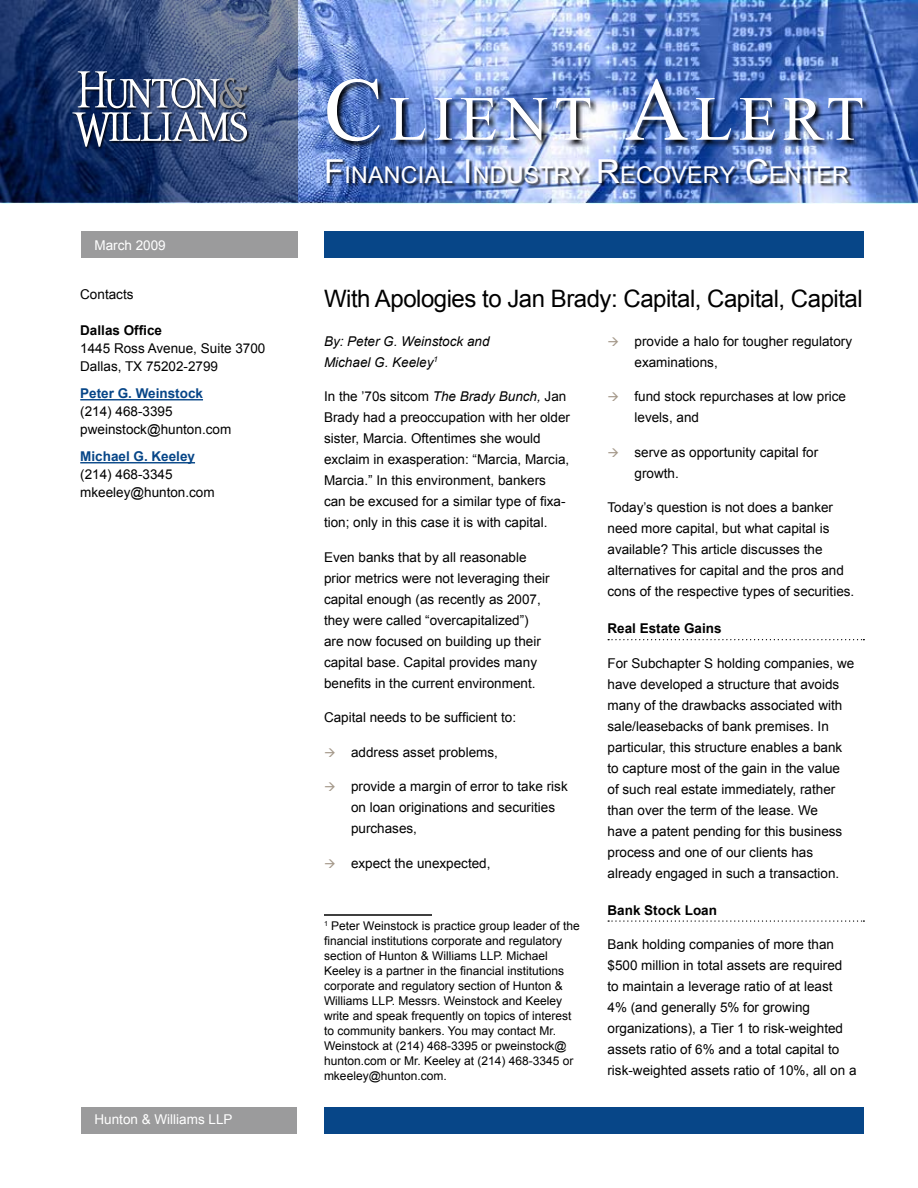
<style>
.page{position:relative;width:918px;height:1188px;background:#fff}
.page>*{position:absolute;margin:0;border:0;box-sizing:border-box;transform-origin:0 0}
.t1{font:63px "Times New Roman";letter-spacing:.1em;color:#fff}
.t2{font:24px "Arial";letter-spacing:-.02em;color:#000}
.t3{font:23.1px "Arial";letter-spacing:.015em;color:#fff}
.t4{font:13.5px/21px "Arial";color:#000}
.t5{font:700 13.5px "Arial";color:#000}
.t6{font:italic 13.5px/21px "Arial";color:#000}
.t7{font:700 13.5px "Arial";color:#074688}
.t8{font:13.5px "Arial";color:#fff}
.t9{font:12px/15px "Arial";color:#000}
.s1{font-size:90px}
.s2{font-size:33px}
.s3{font-style:italic}
</style>
<div class="page">
<img style="left:1px;top:0;width:917px;height:203px">
<div style="left:326px;top:159px;width:526px;height:28px;background:#000;opacity:.75"></div>
<svg style="left:0;top:0;width:298px;height:202px;background:#2d4371"></svg>
<div style="left:324px;top:1107px;width:540px;height:27px;background:#074688"></div>
<div style="left:324px;top:231px;width:540px;height:27px;background:#074688"></div>
<div style="left:81px;top:231px;width:217px;height:27px;background:#9b9b9c"></div>
<div style="left:81px;top:1107px;width:216px;height:27px;background:#9b9b9c"></div>
<div style="left:72px;top:72px;width:178px;height:78px;background:#000;opacity:.75"></div>
<svg style="left:72px;top:71px;width:175px;height:76px;background:#5b6a8b"></svg>
<img style="left:326px;top:78px;width:544px;height:71px">
<hr style="left:324px;top:914px;width:108px;height:2px;background:#000">
<svg style="left:608px;top:639px;width:256px;height:1px"></svg>
<svg style="left:608px;top:920px;width:256px;height:2px"></svg>
<hr style="left:80px;top:399px;width:123px;height:1px;background:#074688">
<hr style="left:80px;top:462px;width:115px;height:1px;background:#074688">
<p class="t8" style="left:94px;top:236px;width:73px">March 2009</p>
<p class="t4" style="left:80px;top:284px;width:55px">Contacts</p>
<p class="t5" style="left:80px;top:322px;width:83px">Dallas Office</p>
<p class="t4" style="left:80px;top:340px;width:187px;line-height:18px">1445 Ross Avenue, Suite 3700<br>Dallas, TX 75202-2799</p>
<p class="t7" style="left:80px;top:385px;width:124px">Peter G. Weinstock</p>
<p class="t4" style="left:80px;top:403px;width:153px;line-height:18px">(214) 468-3395 pweinstock@hunton.com</p>
<p class="t7" style="left:80px;top:448px;width:116px">Michael G. Keeley</p>
<p class="t4" style="left:80px;top:466px;width:136px;line-height:18px">(214) 468-3345 mkeeley@hunton.com</p>
<p class="t8" style="left:94px;top:1111px;width:140px">Hunton &amp; Williams LLP</p>
<h1 class="t1" style="left:324px;top:76px;width:542px"><span class="s1">C</span>LIENT <span class="s1">A</span>LERT</h1>
<h3 class="t3" style="left:324px;top:160px;width:526px"><span class="s2">F</span>INANCIAL <span class="s2">I</span> NDUSTRY <span class="s2">R</span>ECOVERY <span class="s2">C</span>ENTER</h3>
<h2 class="t2" style="left:324px;top:283px;width:540px">With Apologies to Jan Brady: Capital, Capital, Capital</h2>
<p class="t6" style="left:324px;top:331px;width:167px">By: Peter G. Weinstock and<br>Michael G. Keeley<sup>1</sup></p>
<p class="t4" style="left:324px;top:386px;width:248px">In the ’70s sitcom <span class="s3">The Brady Bunch,</span> Jan Brady had a preoccupation with her older sister, Marcia. Oftentimes she would exclaim in exasperation: “Marcia, Marcia, Marcia.” In this environment, bankers can be excused for a similar type of fixa&shy;tion; only in this case it is with capital.</p>
<p class="t4" style="left:324px;top:547px;width:227px">Even banks that by all reasonable prior metrics were not leveraging their capital enough (as recently as 2007, they were called “overcapitalized”) are now focused on building up their capital base. Capital provides many benefits in the current environment.</p>
<p class="t4" style="left:324px;top:707px;width:194px">Capital needs to be sufficient to:</p>
<p class="t4" style="left:351px;top:742px;width:149px">address asset problems,</p>
<p class="t4" style="left:351px;top:776px;width:218px">provide a margin of error to take risk on loan originations and securities purchases,</p>
<p class="t4" style="left:351px;top:853px;width:141px">expect the unexpected,</p>
<p class="t4" style="left:634px;top:331px;width:219px">provide a halo for tougher regulatory examinations,</p>
<p class="t4" style="left:634px;top:386px;width:213px">fund stock repurchases at low price levels, and</p>
<p class="t4" style="left:634px;top:442px;width:185px">serve as opportunity capital for growth.</p>
<p class="t4" style="left:608px;top:497px;width:248px">Today’s question is not does a banker need more capital, but what capital is available? This article discusses the alternatives for capital and the pros and cons of the respective types of securities.</p>
<p class="t5" style="left:608px;top:619px;width:116px">Real Estate Gains</p>
<p class="t4" style="left:608px;top:652px;width:248px">For Subchapter S holding companies, we have developed a structure that avoids many of the drawbacks associated with sale/leasebacks of bank premises. In particular, this structure enables a bank to capture most of the gain in the value of such real estate immediately, rather than over the term of the lease. We<br>have a patent pending for this business process and one of our clients has already engaged in such a transaction.</p>
<p class="t5" style="left:608px;top:901px;width:111px">Bank Stock Loan</p>
<p class="t4" style="left:608px;top:934px;width:251px">Bank holding companies of more than $500 million in total assets are required to maintain a leverage ratio of at least<br>4% (and generally 5% for growing organizations), a Tier 1 to risk-weighted assets ratio of 6% and a total capital to risk-weighted assets ratio of 10%, all on a</p>
<p class="t9" style="left:324px;top:918px;width:257px"><sup>1</sup> Peter Weinstock is practice group leader of the financial institutions corporate and regulatory section of Hunton &amp; Williams LLP. Michael Keeley is a partner in the financial institutions corporate and regulatory section of Hunton &amp; Williams LLP. Messrs. Weinstock and Keeley write and speak frequently on topics of interest to community bankers. You may contact Mr.<br>Weinstock at (214) 468-3395 or pweinstock@ hunton.com or Mr. Keeley at (214) 468-3345 or mkeeley@hunton.com.</p>
</div>
